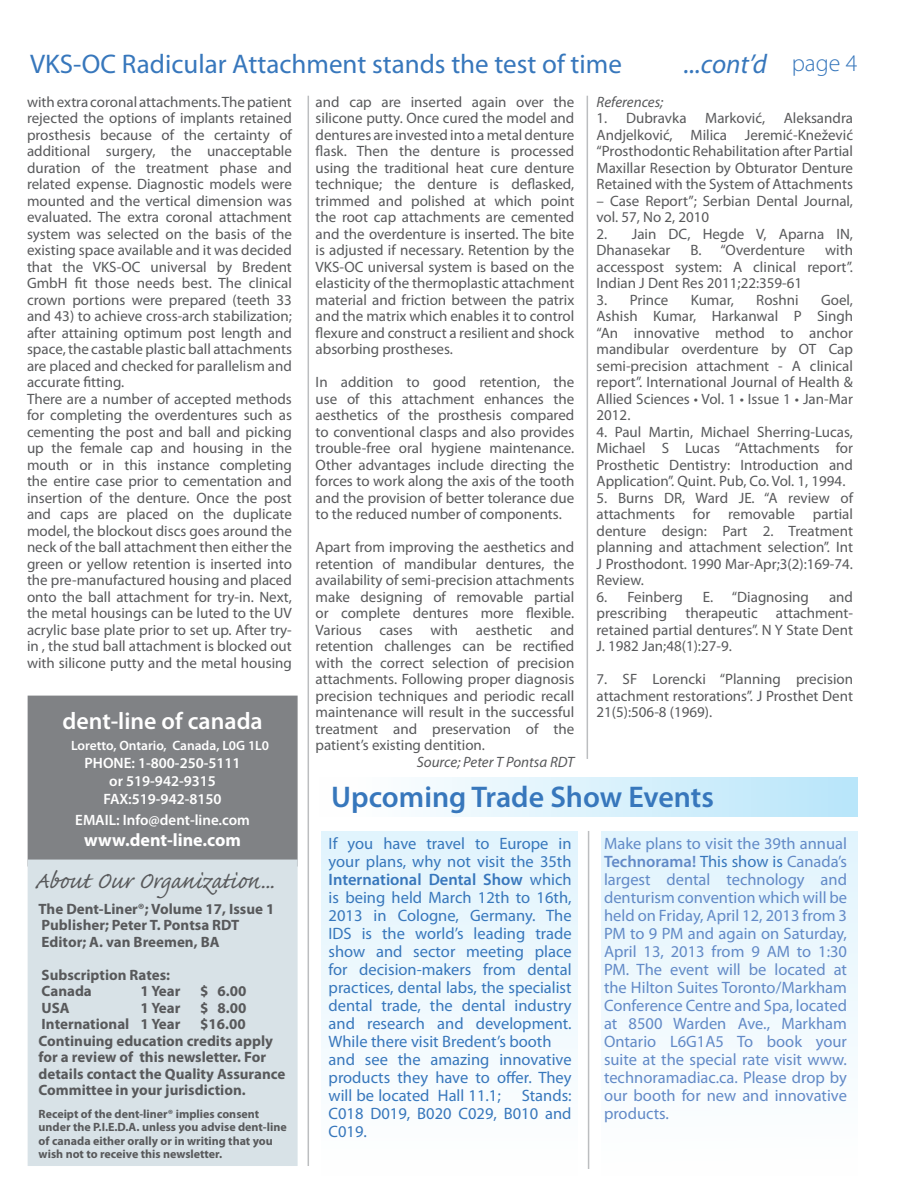
<style>
.page{position:relative;width:918px;height:1188px;background:#fff}
.page>*{position:absolute;margin:0;border:0;box-sizing:border-box;transform-origin:0 0}
.t1{font:30px "Caflisch Script Pro";color:#58595b}
.t2{font:600 30px "Myriad Pro";color:#3777bc}
.t3{font:27px "Myriad Pro";color:#3777bc}
.t4{font:italic 27px "Myriad Pro";color:#3777bc}
.t5{font:600 24px "Myriad Pro";color:#fff}
.t6{font:300 24px "Myriad Pro";color:#3777bc}
.t7{font:700 18px "Myriad Pro";color:#fff}
.t8{font:16.5px/18px "Myriad Pro";color:#3777bc}
.t9{font:16.5px/18px "Myriad Pro";color:#628ac7;text-align:justify}
.t10{font:15px/16.5px "Myriad Pro";color:#58595b;text-align:justify}
.t11{font:700 15px/16.5px "Myriad Pro";color:#58595b}
.t12{font:600 15px/18px "Myriad Pro";color:#fff;text-align:center}
.t13{font:italic 15px "Myriad Pro";color:#58595b}
.t14{font:600 13.5px "Myriad Pro";color:#fff}
.t15{font:700 12px/13.5px "Myriad Pro";color:#58595b}
.s1{font-weight:600}
.s2{color:#3777bc}
</style>
<div class="page">
<hr style="left:308px;top:96px;width:1px;height:1070px;background:#bcbec0">
<hr style="left:588px;top:831px;width:1px;height:338px;background:#bcbec0">
<div style="left:321px;top:831px;width:256px;height:345px;background:linear-gradient(to bottom,#e0f4fd,#fffffe)"></div>
<div style="left:601px;top:831px;width:257px;height:345px;background:linear-gradient(to bottom,#e0f4fd,#fffffe)"></div>
<div style="left:28px;top:696px;width:270px;height:171px;background:#808285"></div>
<div style="left:28px;top:860px;width:270px;height:306px;background:#d8e2e7"></div>
<div style="left:319px;top:778px;width:538px;height:39px;background:linear-gradient(to right,#fff,#b8e5fa)"></div>
<hr style="left:587px;top:96px;width:1px;height:663px;background:#bcbec0">
<h2 class="t3" style="left:30px;top:47px;width:593px">VKS-OC Radicular Attachment stands the test of time</h2>
<h2 class="t4" style="left:684px;top:47px;width:85px">...cont’d</h2>
<p class="t10" style="left:27px;top:93px;width:266px;text-align:left">with extra coronal attachments. The patient rejected the options of implants retained prosthesis because of the certainty of additional surgery, the unacceptable duration of the treatment phase and related expense. Diagnostic models were mounted and the vertical dimension was evaluated. The extra coronal attachment system was selected on the basis of the existing space available and it was decided that the VKS-OC universal by Bredent GmbH fit those needs best. The clinical crown portions were prepared (teeth 33 and 43) to achieve cross-arch stabilization; after attaining optimum post length and space, the castable plastic ball attachments are placed and checked for parallelism and accurate fitting.<br>There are a number of accepted methods for completing the overdentures such as cementing the post and ball and picking up the female cap and housing in the mouth or in this instance completing the entire case prior to cementation and insertion of the denture. Once the post and caps are placed on the duplicate model, the blockout discs goes around the neck of the ball attachment then either the green or yellow retention is inserted into the pre-manufactured housing and placed onto the ball attachment for try-in. Next, the metal housings can be luted to the UV acrylic base plate prior to set up. After try&shy;in , the stud ball attachment is blocked out with silicone putty and the metal housing</p>
<p class="t10" style="left:316px;top:93px;width:260px">and cap are inserted again over the silicone putty. Once cured the model and dentures are invested into a metal denture flask. Then the denture is processed using the traditional heat cure denture technique; the denture is deflasked, trimmed and polished at which point the root cap attachments are cemented and the overdenture is inserted. The bite is adjusted if necessary. Retention by the VKS-OC universal system is based on the elasticity of the thermoplastic attachment material and friction between the patrix and the matrix which enables it to control flexure and construct a resilient and shock absorbing prostheses.</p>
<h3 class="t6" style="left:792px;top:49px;width:67px">page 4</h3>
<p class="t13" style="left:597px;top:93px;width:68px">References;</p>
<p class="t10" style="left:597px;top:110px;width:258px">1. Dubravka Marković, Aleksandra Andjelković, Milica Jeremić-Knežević “Prosthodontic Rehabilitation after Partial Maxillar Resection by Obturator Denture Retained with the System of Attachments</p>
<p class="t10" style="left:597px;top:192px;width:258px">– Case Report”; Serbian Dental Journal, vol. 57, No 2, 2010</p>
<p class="t10" style="left:597px;top:225px;width:258px">2. Jain DC, Hegde V, Aparna IN,<br>Dhanasekar</p>
<p class="t10" style="left:597px;top:242px;width:258px;text-indent:229px">with accesspost system: A clinical report”.<br>Indian J Dent Res 2011;22:359-61</p>
<p class="t10" style="left:597px;top:291px;width:73px">3. Prince</p>
<p class="t10" style="left:691px;top:291px;width:45px">Kumar,</p>
<p class="t10" style="left:756px;top:291px;width:44px">Roshni</p>
<p class="t10" style="left:691px;top:242px;width:116px">B. “Overdenture</p>
<p class="t10" style="left:597px;top:291px;width:258px;text-indent:224px">Goel, Ashish Kumar, Harkanwal P Singh “An innovative method to anchor mandibular overdenture by OT Cap semi-precision attachment - A clinical report”. International Journal of Health &amp; Allied Sciences • Vol. 1 • Issue 1 • Jan-Mar 2012.</p>
<p class="t10" style="left:597px;top:423px;width:258px">4. Paul Martin, Michael Sherring-Lucas, Michael S Lucas “Attachments for Prosthetic Dentistry: Introduction and Application”. Quint. Pub, Co. Vol. 1, 1994.</p>
<p class="t10" style="left:597px;top:489px;width:258px">5. Burns DR, Ward JE. “A review of attachments for removable partial denture design: Part 2. Treatment planning and attachment selection”. Int J Prosthodont. 1990 Mar-Apr;3(2):169-74.<br>Review.</p>
<p class="t10" style="left:597px;top:588px;width:88px">6. Feinberg</p>
<p class="t10" style="left:703px;top:588px;width:108px">E. “Diagnosing</p>
<p class="t10" style="left:316px;top:374px;width:260px">In addition to good retention, the use of this attachment enhances the aesthetics of the prosthesis compared to conventional clasps and also provides trouble-free oral hygiene maintenance.<br>Other advantages include directing the forces to work along the axis of the tooth and the provision of better tolerance due to the reduced number of components.</p>
<p class="t10" style="left:316px;top:539px;width:260px">Apart from improving the aesthetics and retention of mandibular dentures, the availability of semi-precision attachments make designing of removable partial or complete dentures more flexible.<br>Various cases with aesthetic and retention challenges can be rectified with the correct selection of precision attachments. Following proper diagnosis precision techniques and periodic recall maintenance will result in the successful treatment and preservation of the patient’s existing dentition.</p>
<p class="t13" style="left:417px;top:753px;width:159px">Source; Peter T Pontsa RDT</p>
<p class="t10" style="left:597px;top:588px;width:258px;text-indent:232px">and prescribing therapeutic attachment&shy;retained partial dentures”. N Y State Dent J. 1982 Jan;48(1):27-9.</p>
<p class="t10" style="left:597px;top:671px;width:258px">7. SF Lorencki “Planning precision attachment restorations”. J Prosthet Dent 21(5):506-8 (1969).</p>
<h3 class="t5" style="left:62px;top:705px;width:202px">dent-line of canada</h3>
<p class="t14" style="left:71px;top:737px;width:200px">Loretto, Ontario, Canada, L0G 1L0</p>
<p class="t12" style="left:85px;top:753px;width:158px">PHONE: 1-800-250-5111 or 519-942-9315<br>FAX:519-942-8150</p>
<p class="t12" style="left:75px;top:810px;width:176px">EMAIL: Info@dent-line.com</p>
<p class="t7" style="left:84px;top:829px;width:158px">www.dent-line.com</p>
<h1 class="t1" style="left:34px;top:865px;width:241px">About Our Organization...</h1>
<p class="t11" style="left:39px;top:900px;width:237px">The Dent-Liner®; Volume 17, Issue 1<br>Publisher; Peter T. Pontsa RDT<br>Editor; A. van Breemen, BA</p>
<p class="t11" style="left:42px;top:966px;width:130px">Subscription Rates:<br>Canada</p>
<h1 class="t2" style="left:331px;top:778px;width:384px">Upcoming Trade Show Events</h1>
<p class="t8" style="left:329px;top:834px;width:245px">If you have travel to Europe in your plans, why not visit the 35th<br><span class="s1">International Dental Show</span> which is being held March 12th to 16th,<br>2013 in Cologne, Germany. The<br>IDS is the world’s leading trade show and sector meeting place for decision-makers from dental practices, dental labs, the specialist dental trade, the dental industry and research and development.<br>While there visit Bredent’s booth and see the amazing innovative products they have to offer. They will be located Hall 11.1;</p>
<p class="t9" style="left:604px;top:834px;width:245px">Make plans to visit the 39th annual <span class="s1">Technorama!</span> <span class="s2">This show is</span> Canada’s largest dental technology and denturism convention which will be held on Friday, April 12, 2013 from 3<br>PM to 9 PM and again on Saturday, April 13, 2013 from 9 AM to 1:30<br>PM. The event will be located at the Hilton Suites Toronto/Markham Conference Centre and Spa, located at 8500 Warden Ave., Markham Ontario L6G1A5 To book your suite at the special rate visit www. technoramadiac.ca. Please drop by our booth for new and innovative products.</p>
<p class="t11" style="left:141px;top:982px;width:41px">1 Year</p>
<p class="t11" style="left:200px;top:982px;width:48px">$ 6.00</p>
<p class="t11" style="left:42px;top:999px;width:30px">USA</p>
<p class="t11" style="left:141px;top:999px;width:41px">1 Year</p>
<p class="t11" style="left:200px;top:999px;width:48px">$ 8.00</p>
<p class="t11" style="left:42px;top:1015px;width:140px">International 1 Year</p>
<p class="t11" style="left:39px;top:1015px;width:248px;text-indent:162px">$16.00<br>Continuing education credits apply for a review of this newsletter. For details contact the Quality Assurance<br>Committee in your jurisdiction.</p>
<p class="t15" style="left:39px;top:1106px;width:250px">Receipt of the dent-liner® implies consent under the P.I.E.D.A. unless you advise dent-line of canada either orally or in writing that you wish not to receive this newsletter.</p>
<p class="t8" style="left:329px;top:1086px;width:244px;text-align:justify;text-indent:193px">Stands:<br>C018 D019, B020 C029, B010 and C019.</p>
</div>
